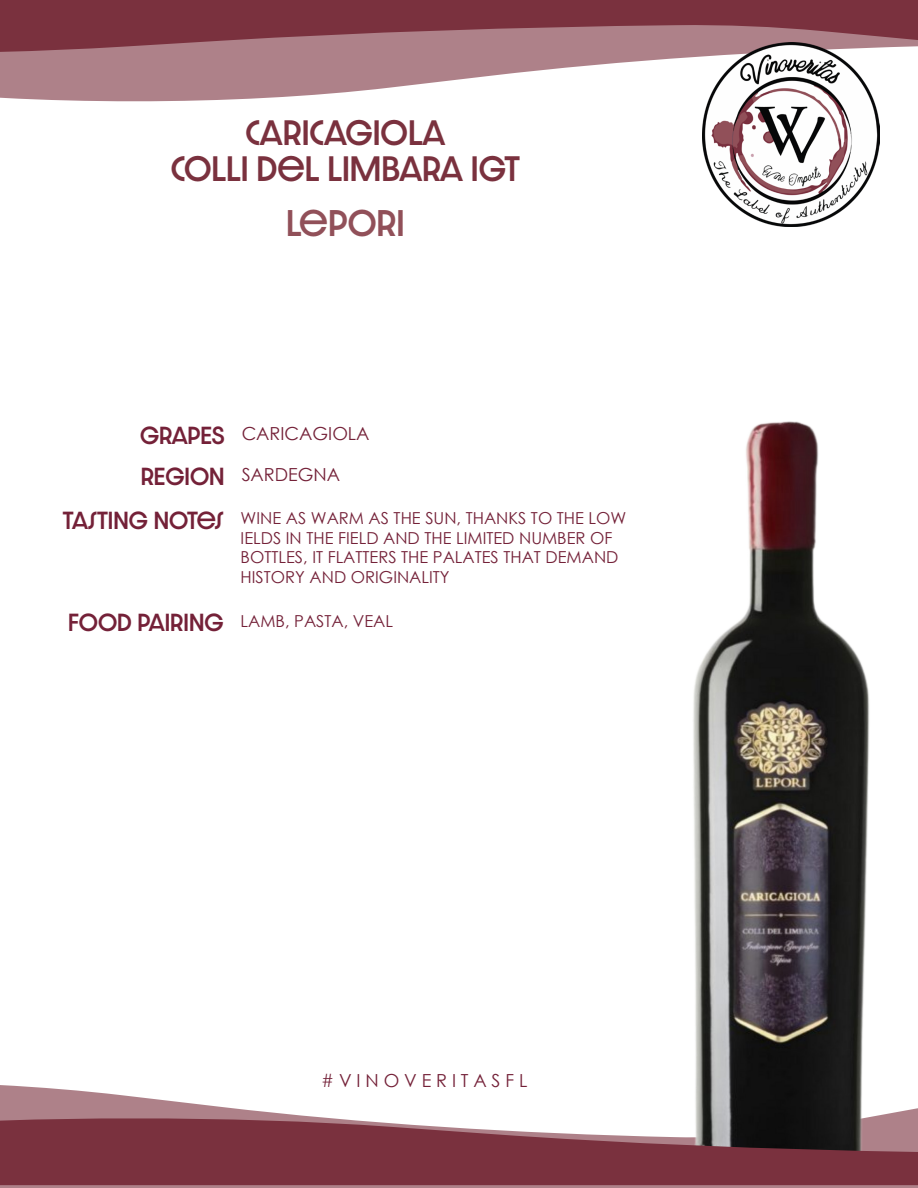
<style>
.page{position:relative;width:918px;height:1188px;background:#fff}
.page>*{position:absolute;margin:0;border:0;box-sizing:border-box;transform-origin:0 0}
.t1{font:500 31.5px "Dazzle Unicase";color:#915059}
.t2{font:500 30px "Dazzle Unicase";color:#7a313e}
.t3{font:500 21px "Dazzle Unicase";color:#742138}
.t4{font:18px "Century Gothic";color:#742138}
.t5{font:18px "Century Gothic";letter-spacing:.27em;color:#742138}
.t6{font:16.5px/19.8px "Century Gothic";color:#742138}
</style>
<div class="page">
<svg style="left:0;top:1085px;width:918px;height:103px"></svg>
<img style="left:640px;top:421px;width:262px;height:695px">
<svg style="left:0;top:56px;width:703px;height:46px;fill:#ae8189"></svg>
<svg style="left:0;top:0;width:918px;height:56px;background:#8c4d58"></svg>
<svg style="left:0;top:1116px;width:918px;height:69px;background:#824752"></svg>
<img style="left:703px;top:42px;width:177px;height:185px">
<p class="t2" style="left:245px;top:110px;width:202px">CARICAGIOLA</p>
<p class="t2" style="left:171px;top:146px;width:351px">COLLI DEL LIMBARA IGT</p>
<p class="t1" style="left:286px;top:199px;width:120px">LEPORI</p>
<p class="t3" style="left:140px;top:419px;width:86px">GRAPES</p>
<p class="t4" style="left:242px;top:421px;width:129px">CARICAGIOLA</p>
<p class="t3" style="left:141px;top:460px;width:85px">REGION</p>
<p class="t4" style="left:242px;top:462px;width:100px">SARDEGNA</p>
<p class="t3" style="left:63px;top:505px;width:162px">TASTING NOTES</p>
<p class="t6" style="left:241px;top:508px;width:387px">WINE AS WARM AS THE SUN, THANKS TO THE LOW IELDS IN THE FIELD AND THE LIMITED NUMBER OF BOTTLES, IT FLATTERS THE PALATES THAT DEMAND HISTORY AND ORIGINALITY</p>
<p class="t3" style="left:68px;top:607px;width:157px">FOOD PAIRING</p>
<p class="t6" style="left:241px;top:611px;width:154px">LAMB, PASTA, VEAL</p>
<p class="t5" style="left:321px;top:1068px;width:208px">#VINOVERITASFL</p>
</div>
